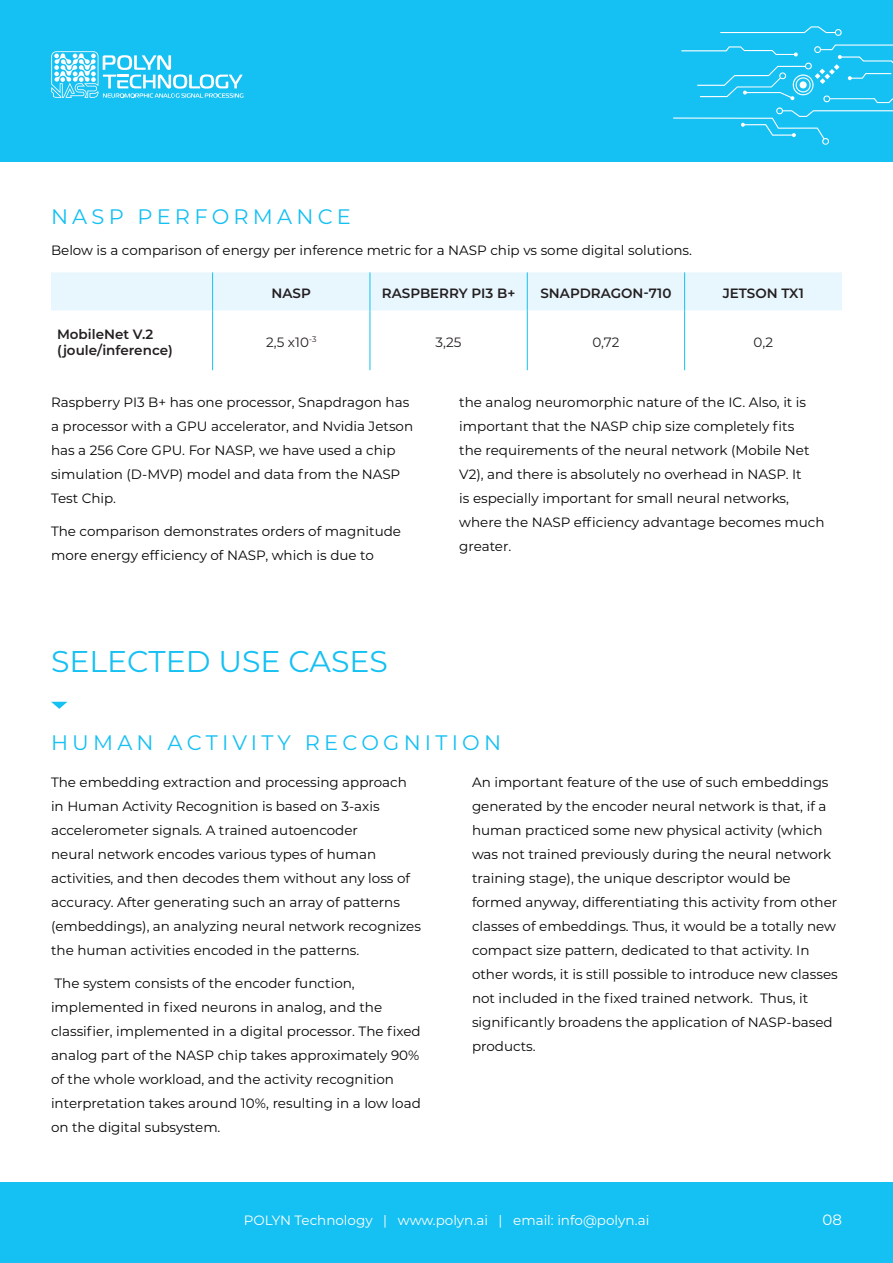
<style>
.page{position:relative;width:893px;height:1263px;background:#fff}
.page>*{position:absolute;margin:0;border:0;box-sizing:border-box;transform-origin:0 0}
.t1{font:30px "Montserrat";color:#15c0f2}
.t2{font:21px "Montserrat";letter-spacing:.2em;color:#15c0f2}
.t3{font:15px "Montserrat";color:#fff}
.t4{font:13.5px/24px "Montserrat";color:#040503}
.t5{font:600 13.5px "Montserrat";color:#231f20}
.t6{font:13.5px "Montserrat";color:#fff}
.t7{font:13.5px "Montserrat";color:#231f20}
</style>
<div class="page">
<div style="left:0;top:0;width:893px;height:162px;background:#15c0f2"></div>
<svg style="left:673px;top:26px;width:220px;height:119px"></svg>
<svg style="left:51px;top:51px;width:192px;height:47px"></svg>
<div style="left:0;top:1182px;width:893px;height:81px;background:#15c0f2"></div>
<svg style="left:51px;top:702px;width:16px;height:7px"></svg>
<div style="left:51px;top:272px;width:791px;height:39px;background:#e8f6fd"></div>
<svg style="left:213px;top:311px;width:473px;height:59px"></svg>
<hr style="left:212px;top:272px;width:1px;height:39px;background:#15c0f2">
<hr style="left:212px;top:311px;width:1px;height:59px;background:#15c0f2">
<hr style="left:370px;top:272px;width:1px;height:39px;background:#15c0f2">
<hr style="left:370px;top:311px;width:1px;height:59px;background:#15c0f2">
<hr style="left:527px;top:272px;width:1px;height:39px;background:#15c0f2">
<hr style="left:527px;top:311px;width:1px;height:59px;background:#15c0f2">
<hr style="left:684px;top:272px;width:1px;height:39px;background:#15c0f2">
<hr style="left:684px;top:311px;width:1px;height:59px;background:#15c0f2">
<p class="t2" style="left:51px;top:202px;width:301px">NASP PERFORMANCE</p>
<p class="t4" style="left:51px;top:238px;width:643px">Below is a comparison of energy per inference metric for a NASP chip vs some digital solutions.</p>
<p class="t5" style="left:57px;top:324px;width:98px">MobileNet V.2</p>
<p class="t5" style="left:57px;top:341px;width:117px">(joule/inference)</p>
<p class="t5" style="left:272px;top:284px;width:41px">NASP</p>
<p class="t5" style="left:382px;top:284px;width:135px">RASPBERRY PI3 B+</p>
<p class="t5" style="left:540px;top:284px;width:132px">SNAPDRAGON-710</p>
<p class="t5" style="left:723px;top:284px;width:83px">JETSON TX1</p>
<p class="t7" style="left:266px;top:333px;width:52px">2,5 x10<sup>-3</sup></p>
<p class="t7" style="left:436px;top:333px;width:27px">3,25</p>
<p class="t7" style="left:592px;top:333px;width:29px">0,72</p>
<p class="t7" style="left:754px;top:333px;width:21px">0,2</p>
<p class="t4" style="left:51px;top:390px;width:364px">Raspberry PI3 B+ has one processor, Snapdragon has a processor with a GPU accelerator, and Nvidia Jetson has a 256 Core GPU. For NASP, we have used a chip simulation (D-MVP) model and data from the NASP Test Chip.</p>
<p class="t4" style="left:51px;top:519px;width:352px">The comparison demonstrates orders of magnitude more energy efficiency of NASP, which is due to</p>
<p class="t1" style="left:51px;top:640px;width:339px">SELECTED USE CASES</p>
<p class="t4" style="left:459px;top:390px;width:367px">the analog neuromorphic nature of the IC. Also, it is important that the NASP chip size completely fits<br>the requirements of the neural network (Mobile Net V2), and there is absolutely no overhead in NASP. It<br>is especially important for small neural networks, where the NASP efficiency advantage becomes much greater.</p>
<p class="t2" style="left:51px;top:728px;width:452px">HUMAN ACTIVITY RECOGNITION</p>
<p class="t4" style="left:51px;top:770px;width:371px">The embedding extraction and processing approach in Human Activity Recognition is based on 3-axis accelerometer signals. A trained autoencoder<br>neural network encodes various types of human activities, and then decodes them without any loss of accuracy. After generating such an array of patterns (embeddings), an analyzing neural network recognizes the human activities encoded in the patterns.</p>
<p class="t4" style="left:51px;top:971px;width:371px">The system consists of the encoder function, implemented in fixed neurons in analog, and the classifier, implemented in a digital processor. The fixed analog part of the NASP chip takes approximately 90% of the whole workload, and the activity recognition interpretation takes around 10%, resulting in a low load on the digital subsystem.</p>
<p class="t4" style="left:472px;top:770px;width:367px">An important feature of the use of such embeddings generated by the encoder neural network is that, if a human practiced some new physical activity (which was not trained previously during the neural network training stage), the unique descriptor would be formed anyway, differentiating this activity from other classes of embeddings. Thus, it would be a totally new compact size pattern, dedicated to that activity. In other words, it is still possible to introduce new classes not included in the fixed trained network. Thus, it significantly broadens the application of NASP-based products.</p>
<p class="t6" style="left:244px;top:1211px;width:407px">POLYN Technology | www.polyn.ai | email: info@polyn.ai</p>
<p class="t3" style="left:822px;top:1209px;width:21px">08</p>
</div>
